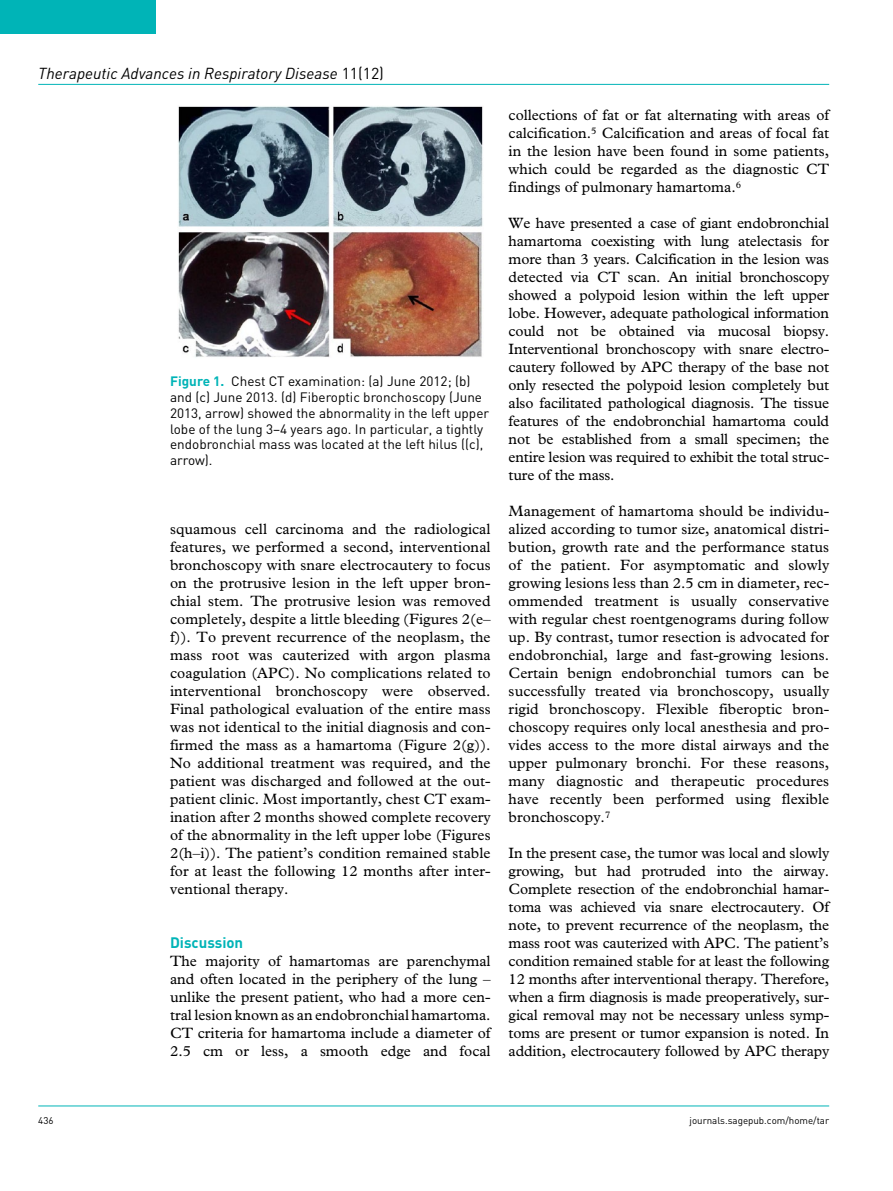
<style>
.page{position:relative;width:893px;height:1191px;background:#fff}
.page>*{position:absolute;margin:0;border:0;box-sizing:border-box;transform-origin:0 0}
.t1{font:italic 15.75px "DIN";color:#000}
.t2{font:15px/18px "Plantin Std";color:#000;text-align:justify}
.t3{font:700 15px "DIN";color:#00b4b7}
.t4{font:13.5px/15.8px "DIN";color:#000}
.t5{font:9.75px "DIN";color:#000}
.s1{font-style:normal}
.s2{font-weight:700;color:#00b4b7}
</style>
<div class="page">
<hr style="left:38px;top:84px;width:791px;height:1px;background:#00b4b7">
<hr style="left:38px;top:1105px;width:791px;height:1px;background:#00b4b7">
<div style="left:0;top:0;width:155px;height:34px;background:#00b4b7"></div>
<img style="left:178px;top:106px;width:305px;height:251px">
<p class="t1" style="left:38px;top:63px;width:347px">Therapeutic Advances in Respiratory Disease <span class="s1">11(12)</span></p>
<p class="t4" style="left:170px;top:373px;width:321px"><span class="s2">Figure 1.</span> Chest CT examination: (a) June 2012; (b) and (c) June 2013. (d) Fiberoptic bronchoscopy (June 2013, arrow) showed the abnormality in the left upper lobe of the lung 3–4 years ago. In particular, a tightly endobronchial mass was located at the left hilus ((c), arrow).</p>
<p class="t2" style="left:170px;top:520px;width:322px">squamous cell carcinoma and the radiological features, we performed a second, interventional bronchoscopy with snare electrocautery to focus on the protrusive lesion in the left upper bron&shy;chial stem. The protrusive lesion was removed completely, despite a little bleeding (Figures 2(e– f)). To prevent recurrence of the neoplasm, the mass root was cauterized with argon plasma coagulation (APC). No complications related to interventional bronchoscopy were observed.<br>Final pathological evaluation of the entire mass was not identical to the initial diagnosis and con&shy;firmed the mass as a hamartoma (Figure 2(g)).<br>No additional treatment was required, and the patient was discharged and followed at the out&shy;patient clinic. Most importantly, chest CT exam&shy;ination after 2 months showed complete recovery of the abnormality in the left upper lobe (Figures 2(h–i)). The patient’s condition remained stable for at least the following 12 months after inter&shy;ventional therapy.</p>
<p class="t3" style="left:170px;top:933px;width:75px">Discussion</p>
<p class="t2" style="left:170px;top:952px;width:322px">The majority of hamartomas are parenchymal and often located in the periphery of the lung – unlike the present patient, who had a more cen&shy;tral lesion known as an endobronchial hamartoma.<br>CT criteria for hamartoma include a diameter of 2.5 cm or less, a smooth edge and focal</p>
<p class="t2" style="left:509px;top:106px;width:322px">collections of fat or fat alternating with areas of calcification.<sup>5</sup> Calcification and areas of focal fat in the lesion have been found in some patients, which could be regarded as the diagnostic CT findings of pulmonary hamartoma.<sup>6</sup></p>
<p class="t2" style="left:509px;top:214px;width:322px">We have presented a case of giant endobronchial hamartoma coexisting with lung atelectasis for more than 3 years. Calcification in the lesion was detected via CT scan. An initial bronchoscopy showed a polypoid lesion within the left upper lobe. However, adequate pathological information could not be obtained via mucosal biopsy.<br>Interventional bronchoscopy with snare electro&shy;cautery followed by APC therapy of the base not only resected the polypoid lesion completely but also facilitated pathological diagnosis. The tissue features of the endobronchial hamartoma could not be established from a small specimen; the entire lesion was required to exhibit the total struc&shy;ture of the mass.</p>
<p class="t2" style="left:509px;top:502px;width:322px">Management of hamartoma should be individu&shy;alized according to tumor size, anatomical distri&shy;bution, growth rate and the performance status of the patient. For asymptomatic and slowly growing lesions less than 2.5 cm in diameter, rec&shy;ommended treatment is usually conservative with regular chest roentgenograms during follow up. By contrast, tumor resection is advocated for endobronchial, large and fast-growing lesions.<br>Certain benign endobronchial tumors can be successfully treated via bronchoscopy, usually rigid bronchoscopy. Flexible fiberoptic bron&shy;choscopy requires only local anesthesia and pro&shy;vides access to the more distal airways and the upper pulmonary bronchi. For these reasons, many diagnostic and therapeutic procedures have recently been performed using flexible bronchoscopy.<sup>7</sup></p>
<p class="t2" style="left:509px;top:844px;width:322px">In the present case, the tumor was local and slowly growing, but had protruded into the airway.<br>Complete resection of the endobronchial hamar&shy;toma was achieved via snare electrocautery. Of note, to prevent recurrence of the neoplasm, the mass root was cauterized with APC. The patient’s condition remained stable for at least the following 12 months after interventional therapy. Therefore, when a firm diagnosis is made preoperatively, sur&shy;gical removal may not be necessary unless symp&shy;toms are present or tumor expansion is noted. In addition, electrocautery followed by APC therapy</p>
<p class="t5" style="left:38px;top:1114px;width:17px">436</p>
<p class="t5" style="left:689px;top:1114px;width:141px">journals.sagepub.com/home/tar</p>
</div>
